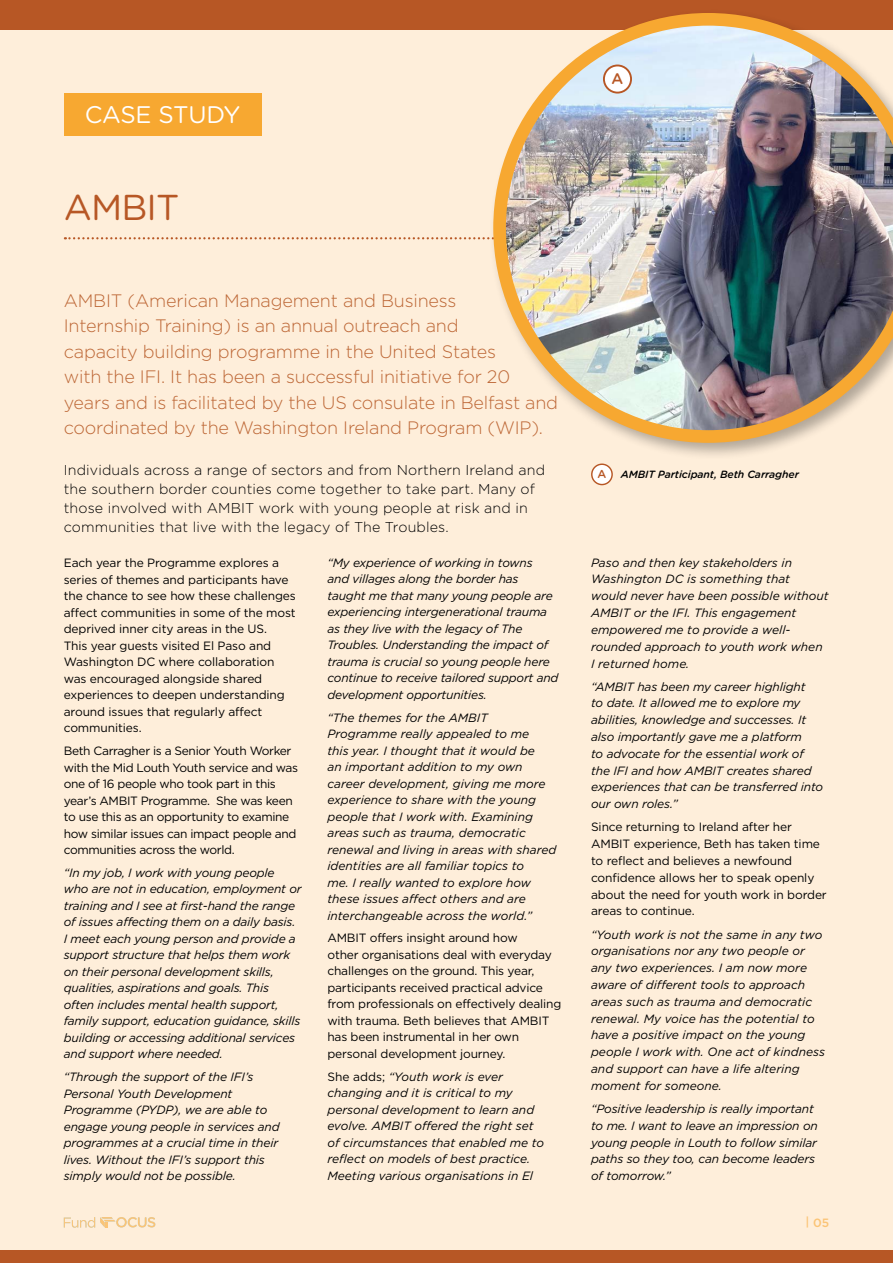
<style>
.page{position:relative;width:893px;height:1263px;background:#feeeda}
.page>*{position:absolute;margin:0;border:0;box-sizing:border-box;transform-origin:0 0}
.t1{font:36px "Gotham Rounded";letter-spacing:-.025em;color:#b75725}
.t2{font:24px "Gotham Rounded";letter-spacing:-.01em;color:#fff}
.t3{font:300 18px/25.5px "Gotham";letter-spacing:-.01em;color:#bd6736}
.t4{font:500 15.3px "Gotham Rounded";color:#b75725}
.t5{font:300 14.25px/18.8px "Gotham";letter-spacing:.01em;color:#000}
.t6{font:italic 12px/16.5px "Gotham";letter-spacing:-.01em;color:#000}
.t7{font:12px/16.5px "Gotham";letter-spacing:-.015em;color:#000}
.t8{font:500 12px "Gotham";color:#fbc476}
.t9{font:500 11.55px "Gotham Rounded";color:#b75725}
.t10{font:italic 500 10.5px "Gotham Rounded";letter-spacing:-.01em;color:#000}
.s1{font-style:normal}
</style>
<div class="page">
<svg style="left:65px;top:237px;width:424px;height:2px"></svg>
<div style="left:64px;top:94px;width:197px;height:42px;background:#f7a831"></div>
<div style="left:0;top:0;width:893px;height:30px;background:#b75725"></div>
<div style="left:0;top:1250px;width:893px;height:13px;background:#b75725"></div>
<div style="left:489px;top:9px;width:404px;height:452px;background:#000;opacity:.3"></div>
<img style="left:493px;top:13px;width:400px;height:430px">
<div style="left:592px;top:464px;width:20px;height:21px;background:#fff;border-radius:50%"></div>
<div style="left:591px;top:463px;width:22px;height:22px;border:1px solid #b75725;border-radius:50%"></div>
<svg style="left:64px;top:1217px;width:91px;height:11px"></svg>
<div style="left:604px;top:65px;width:27px;height:28px;background:#fff;border-radius:50%"></div>
<div style="left:603px;top:65px;width:29px;height:29px;border:2px solid #b75725;border-radius:50%"></div>
<h2 class="t2" style="left:85px;top:98px;width:157px">CASE STUDY</h2>
<h1 class="t1" style="left:64px;top:183px;width:117px">AMBIT</h1>
<p class="t3" style="left:64px;top:287px;width:496px">AMBIT (American Management and Business<br>Internship Training) is an annual outreach and<br>capacity building programme in the United States<br>with the IFI. It has been a successful initiative for 20 years and is facilitated by the US consulate in Belfast and coordinated by the Washington Ireland Program (WIP).</p>
<p class="t5" style="left:64px;top:461px;width:483px">Individuals across a range of sectors and from Northern Ireland and the southern border counties come together to take part. Many of those involved with AMBIT work with young people at risk and in communities that live with the legacy of The Troubles.</p>
<p class="t6" style="left:327px;top:554px;width:233px">“My experience of working in towns<br>and villages along the border has taught me that many young people are experiencing intergenerational trauma as they live with the legacy of The Troubles. Understanding the impact of trauma is crucial so young people here continue to receive tailored support and development opportunities.</p>
<p class="t6" style="left:327px;top:709px;width:230px">“The themes for the AMBIT Programme really appealed to me<br>this year. I thought that it would be<br>an important addition to my own career development, giving me more experience to share with the young people that I work with. Examining areas such as trauma, democratic renewal and living in areas with shared identities are all familiar topics to<br>me. I really wanted to explore how these issues affect others and are interchangeable across the world.”</p>
<p class="t7" style="left:327px;top:930px;width:235px">AMBIT offers insight around how<br>other organisations deal with everyday challenges on the ground. This year, participants received practical advice from professionals on effectively dealing with trauma. Beth believes that AMBIT has been instrumental in her own personal development journey.</p>
<p class="t6" style="left:327px;top:1068px;width:218px"><span class="s1">She adds;</span> “Youth work is ever changing and it is critical to my personal development to learn and evolve. AMBIT offered the right set of circumstances that enabled me to reflect on models of best practice.<br>Meeting various organisations in El</p>
<p class="t7" style="left:64px;top:554px;width:234px">Each year the Programme explores a series of themes and participants have the chance to see how these challenges affect communities in some of the most deprived inner city areas in the US.<br>This year guests visited El Paso and Washington DC where collaboration was encouraged alongside shared experiences to deepen understanding around issues that regularly affect communities.</p>
<p class="t7" style="left:64px;top:742px;width:236px">Beth Carragher is a Senior Youth Worker with the Mid Louth Youth service and was one of 16 people who took part in this year’s AMBIT Programme. She was keen to use this as an opportunity to examine how similar issues can impact people and communities across the world.</p>
<p class="t6" style="left:64px;top:864px;width:239px">“In my job, I work with young people who are not in education, employment or training and I see at first-hand the range of issues affecting them on a daily basis.<br>I meet each young person and provide a support structure that helps them work on their personal development skills, qualities, aspirations and goals. This often includes mental health support, family support, education guidance, skills building or accessing additional services and support where needed.</p>
<p class="t6" style="left:64px;top:1069px;width:217px">“Through the support of the IFI’s Personal Youth Development Programme (PYDP), we are able to engage young people in services and programmes at a crucial time in their lives. Without the IFI’s support this simply would not be possible.</p>
<p class="t4" style="left:612px;top:68px;width:13px">A</p>
<p class="t9" style="left:597px;top:466px;width:10px">A</p>
<p class="t10" style="left:621px;top:467px;width:180px">AMBIT Participant, Beth Carragher</p>
<p class="t6" style="left:591px;top:554px;width:239px">Paso and then key stakeholders in<br>Washington DC is something that would never have been possible without<br>AMBIT or the IFI. This engagement empowered me to provide a well&shy;rounded approach to youth work when<br>I returned home.</p>
<p class="t6" style="left:591px;top:678px;width:234px">“AMBIT has been my career highlight<br>to date. It allowed me to explore my abilities, knowledge and successes. It also importantly gave me a platform<br>to advocate for the essential work of the IFI and how AMBIT creates shared experiences that can be transferred into our own roles.”</p>
<p class="t7" style="left:591px;top:819px;width:237px">Since returning to Ireland after her AMBIT experience, Beth has taken time to reflect and believes a newfound confidence allows her to speak openly about the need for youth work in border areas to continue.</p>
<p class="t6" style="left:591px;top:926px;width:235px">“Youth work is not the same in any two organisations nor any two people or any two experiences. I am now more aware of different tools to approach areas such as trauma and democratic renewal. My voice has the potential to have a positive impact on the young people I work with. One act of kindness and support can have a life altering moment for someone.</p>
<p class="t6" style="left:591px;top:1100px;width:228px">“Positive leadership is really important to me. I want to leave an impression on young people in Louth to follow similar paths so they too, can become leaders of tomorrow.”</p>
<p class="t8" style="left:805px;top:1215px;width:25px">| 05</p>
</div>
